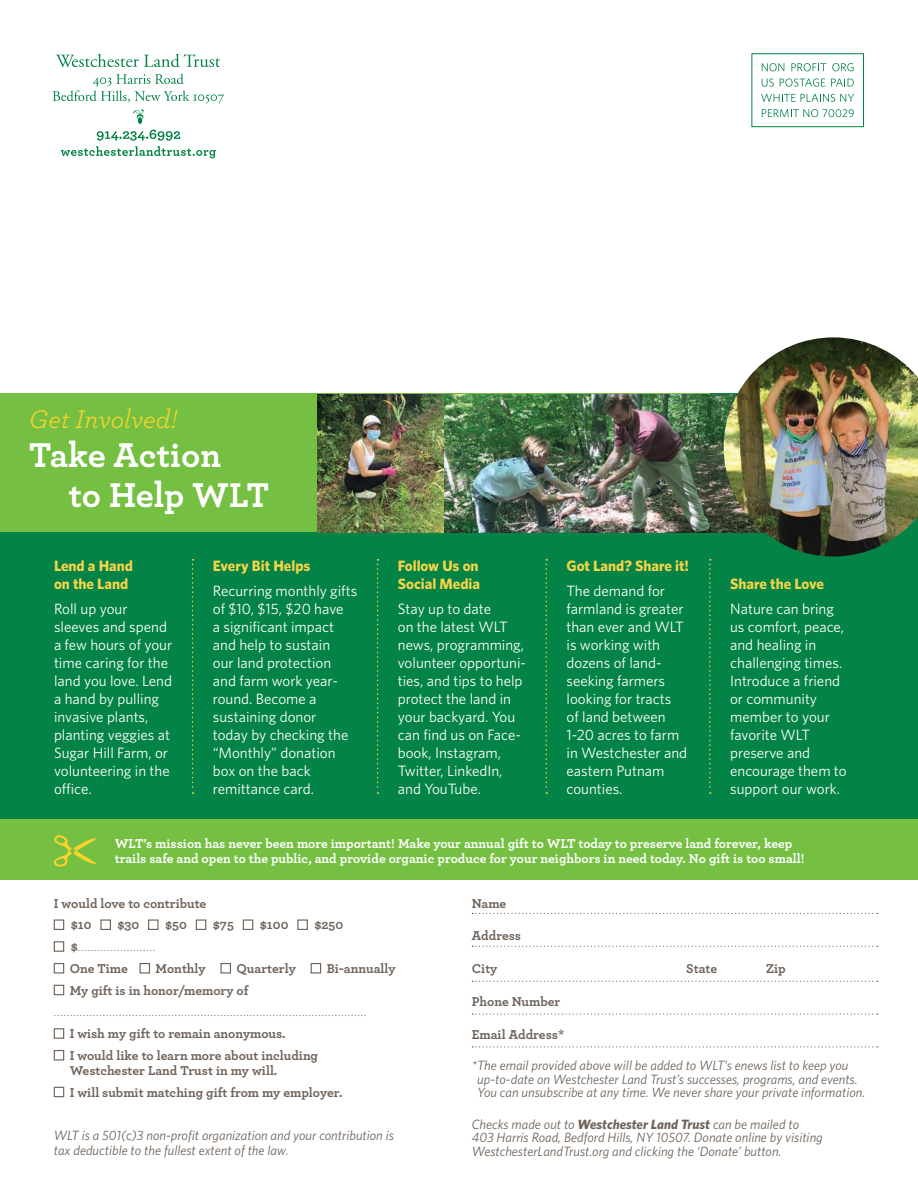
<style>
.page{position:relative;width:918px;height:1188px;background:#fff}
.page>*{position:absolute;margin:0;border:0;box-sizing:border-box;transform-origin:0 0}
.Archer_Heading{font:700 36.15px/40px "Archer";letter-spacing:-.005em;color:#fff}
.t1{font:italic 26.7px "Archer";color:#fcd32a}
.t2{font:15px/18px "Whitney";color:#fff}
.t3{font:700 15px/18px "Whitney";color:#f7d44a}
.t4{font:italic 13.5px/13.5px "Whitney";color:#6f6259}
.t5{font:700 13.5px/15px "Archer";color:#6f6259}
.t6{font:700 13.5px/15px "Archer";color:#fff}
.t7{font:300 13.5px "Archer";color:#6f6259}
.s1{font-weight:700}
</style>
<div class="page">
<div style="left:0;top:393px;width:918px;height:438px;background:#038345"></div>
<div style="left:0;top:393px;width:709px;height:139px;background:#75c043"></div>
<img style="left:443px;top:394px;width:281px;height:138px">
<img style="left:724px;top:337px;width:194px;height:220px">
<img style="left:317px;top:394px;width:126px;height:138px">
<svg style="left:192px;top:559px;width:2px;height:235px"></svg>
<svg style="left:377px;top:559px;width:2px;height:235px"></svg>
<svg style="left:546px;top:559px;width:1px;height:235px"></svg>
<svg style="left:709px;top:559px;width:2px;height:235px"></svg>
<svg style="left:56px;top:54px;width:164px;height:13px"></svg>
<svg style="left:53px;top:73px;width:171px;height:51px"></svg>
<svg style="left:61px;top:130px;width:155px;height:28px"></svg>
<div style="left:752px;top:53px;width:112px;height:74px;border:1px solid #038345"></div>
<svg style="left:762px;top:63px;width:22px;height:8px"></svg>
<svg style="left:791px;top:63px;width:35px;height:8px"></svg>
<svg style="left:832px;top:63px;width:22px;height:8px"></svg>
<svg style="left:762px;top:79px;width:12px;height:8px"></svg>
<svg style="left:780px;top:78px;width:45px;height:9px"></svg>
<svg style="left:831px;top:79px;width:23px;height:8px"></svg>
<svg style="left:761px;top:94px;width:93px;height:8px"></svg>
<svg style="left:762px;top:109px;width:92px;height:8px"></svg>
<div style="left:0;top:820px;width:918px;height:60px;background:#75c043"></div>
<div style="left:54px;top:919px;width:10px;height:11px;border:1px solid #6f6259"></div>
<div style="left:100px;top:919px;width:11px;height:11px;border:1px solid #6f6259"></div>
<div style="left:148px;top:919px;width:11px;height:11px;border:1px solid #6f6259"></div>
<div style="left:196px;top:919px;width:10px;height:11px;border:1px solid #6f6259"></div>
<div style="left:243px;top:919px;width:10px;height:11px;border:1px solid #6f6259"></div>
<div style="left:297px;top:919px;width:11px;height:11px;border:1px solid #6f6259"></div>
<div style="left:54px;top:941px;width:10px;height:11px;border:1px solid #6f6259"></div>
<div style="left:54px;top:963px;width:10px;height:10px;border:1px solid #6f6259"></div>
<div style="left:140px;top:963px;width:10px;height:10px;border:1px solid #6f6259"></div>
<div style="left:220px;top:963px;width:11px;height:10px;border:1px solid #6f6259"></div>
<div style="left:311px;top:963px;width:10px;height:10px;border:1px solid #6f6259"></div>
<div style="left:54px;top:985px;width:10px;height:10px;border:1px solid #6f6259"></div>
<div style="left:54px;top:1028px;width:10px;height:11px;border:1px solid #6f6259"></div>
<div style="left:54px;top:1050px;width:10px;height:11px;border:1px solid #6f6259"></div>
<div style="left:54px;top:1087px;width:10px;height:10px;border:1px solid #6f6259"></div>
<svg style="left:472px;top:913px;width:406px;height:1px"></svg>
<svg style="left:472px;top:946px;width:406px;height:1px"></svg>
<svg style="left:472px;top:981px;width:406px;height:1px"></svg>
<svg style="left:472px;top:1014px;width:406px;height:1px"></svg>
<svg style="left:472px;top:1046px;width:406px;height:1px"></svg>
<svg style="left:54px;top:835px;width:43px;height:32px"></svg>
<p class="t1" style="left:29px;top:400px;width:149px">Get Involved!</p>
<p class="Archer_Heading" style="left:69px;top:432px;width:202px;text-indent:-40px">Take Action<br>to Help WLT</p>
<p class="t3" style="left:54px;top:556px;width:81px">Lend a Hand on the Land</p>
<p class="t2" style="left:54px;top:599px;width:120px">Roll up your sleeves and spend a few hours of your time caring for the land you love. Lend a hand by pulling invasive plants, planting veggies at<br>Sugar Hill Farm, or volunteering in the office.</p>
<p class="t3" style="left:213px;top:556px;width:99px">Every Bit Helps</p>
<p class="t2" style="left:213px;top:581px;width:146px">Recurring monthly gifts of $10, $15, $20 have<br>a significant impact and help to sustain<br>our land protection and farm work year&shy;round. Become a sustaining donor<br>today by checking the “Monthly” donation box on the back remittance card.</p>
<p class="t3" style="left:398px;top:556px;width:84px">Follow Us on<br>Social Media</p>
<p class="t2" style="left:398px;top:599px;width:130px">Stay up to date<br>on the latest WLT news, programming, volunteer opportuni&shy;ties, and tips to help protect the land in your backyard. You can find us on Face&shy;book, Instagram,<br>Twitter, LinkedIn, and YouTube.</p>
<p class="t3" style="left:567px;top:556px;width:124px">Got Land? Share it!</p>
<p class="t2" style="left:567px;top:581px;width:122px">The demand for farmland is greater than ever and WLT is working with dozens of land&shy;seeking farmers looking for tracts of land between<br>1-20 acres to farm in Westchester and eastern Putnam counties.</p>
<p class="t3" style="left:730px;top:574px;width:95px">Share the Love</p>
<p class="t2" style="left:730px;top:599px;width:118px">Nature can bring us comfort, peace, and healing in challenging times.<br>Introduce a friend or community member to your favorite WLT preserve and encourage them to support our work.</p>
<p class="t6" style="left:115px;top:835px;width:691px">WLT’s mission has never been more important! Make your annual gift to WLT today to preserve land forever, keep trails safe and open to the public, and provide organic produce for your neighbors in need today. No gift is too small!</p>
<p class="t5" style="left:54px;top:895px;width:154px">I would love to contribute</p>
<p class="t5" style="left:71px;top:916px;width:22px">$10</p>
<p class="t5" style="left:117px;top:916px;width:23px">$30</p>
<p class="t5" style="left:165px;top:916px;width:24px">$50</p>
<p class="t5" style="left:213px;top:916px;width:23px">$75</p>
<p class="t5" style="left:260px;top:916px;width:30px">$100</p>
<p class="t5" style="left:314px;top:916px;width:31px">$250</p>
<p class="t7" style="left:71px;top:938px;width:86px"><span class="s1">$</span>........................</p>
<p class="t5" style="left:70px;top:960px;width:59px">One Time</p>
<p class="t5" style="left:156px;top:960px;width:52px">Monthly</p>
<p class="t5" style="left:237px;top:960px;width:61px">Quarterly</p>
<p class="t5" style="left:327px;top:960px;width:71px">Bi-annually</p>
<p class="t5" style="left:70px;top:982px;width:180px">My gift is in honor/memory of</p>
<p class="t7" style="left:54px;top:1003px;width:314px">................................................................................................</p>
<p class="t5" style="left:70px;top:1025px;width:217px">I wish my gift to remain anonymous.</p>
<p class="t5" style="left:70px;top:1047px;width:250px">I would like to learn more about including<br>Westchester Land Trust in my will.</p>
<p class="t5" style="left:70px;top:1084px;width:274px">I will submit matching gift from my employer.</p>
<p class="t4" style="left:54px;top:1128px;width:342px;line-height:15px">WLT is a 501(c)3 non-profit organization and your contribution is tax deductible to the fullest extent of the law.</p>
<p class="t5" style="left:472px;top:895px;width:36px">Name</p>
<p class="t5" style="left:472px;top:928px;width:51px">Address</p>
<p class="t5" style="left:472px;top:960px;width:27px">City</p>
<p class="t5" style="left:686px;top:960px;width:32px">State</p>
<p class="t5" style="left:766px;top:960px;width:21px">Zip</p>
<p class="t5" style="left:472px;top:993px;width:90px">Phone Number</p>
<p class="t5" style="left:472px;top:1026px;width:94px">Email Address*</p>
<p class="t4" style="left:477px;top:1059px;width:390px;text-indent:-5px">*The email provided above will be added to WLT’s enews list to keep you up-to-date on Westchester Land Trust’s successes, programs, and events.<br>You can unsubscribe at any time. We never share your private information.</p>
<p class="t4" style="left:472px;top:1117px;width:353px">Checks made out to <span class="s1">Westchester Land Trust</span> can be mailed to<br>403 Harris Road, Bedford Hills, NY 10507. Donate online by visiting<br>WestchesterLandTrust.org and clicking the ‘Donate’ button.</p>
</div>
